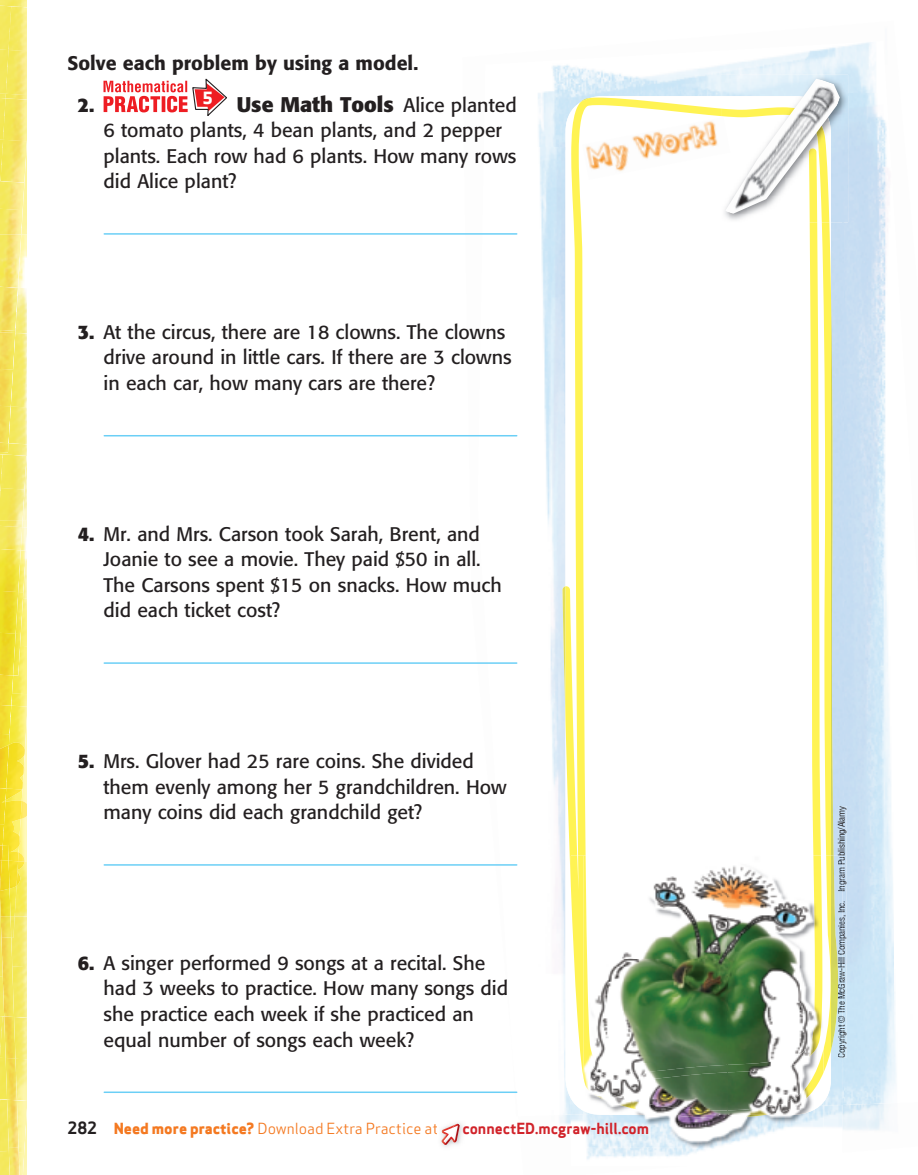
<style>
.page{position:relative;width:918px;height:1175px;background:#fff}
.page>*{position:absolute;margin:0;border:0;box-sizing:border-box;transform-origin:0 0}
.t1{font:700 21px "Formata OTF";color:#231f20}
.t2{font:19.5px/25.5px "Formata OTF";color:#231f20}
.t3{font:19.5px/42px "Formata OTF Md";color:#231f20}
.t4{font:15px "Apex Sans";color:#f47921}
.t5{font:700 15px "Apex Sans";letter-spacing:-.005em;color:#d1232a}
.t6{font:condensed 9px "Helvetica LT Std";letter-spacing:-.02em;color:#121820}
.t7{font:condensed 9px "Helvetica LT Std";color:#231f20}
.t8{font:condensed 9px "Helvetica LT Std";color:#081500}
.s1{font-family:"Formata OTF";font-weight:700}
.s2{font-weight:400;font-size:19.5px}
.s3{font-weight:700}
.s4{font-weight:700;font-size:16.5px;color:#231f20}
.s5{font-weight:800}
.s6{color:#101820}
.s7{color:#12181f}
.s8{color:#12161f}
.s9{color:#12161e}
.s10{color:#10151e}
.s11{color:#11161e}
.s12{color:#231f20}
</style>
<div class="page">
<img style="left:24px;top:1153px;width:3px;height:21px">
<img style="left:22px;top:789px;width:5px;height:12px">
<img style="left:23px;top:558px;width:4px;height:40px">
<img style="left:21px;top:598px;width:6px;height:47px">
<img style="left:13px;top:645px;width:14px;height:60px">
<img style="left:10px;top:705px;width:17px;height:84px">
<img style="left:22px;top:527px;width:5px;height:23px">
<img style="left:22px;top:550px;width:4px;height:42px">
<img style="left:18px;top:592px;width:5px;height:42px">
<img style="left:13px;top:633px;width:8px;height:43px">
<img style="left:13px;top:333px;width:14px;height:73px">
<img style="left:11px;top:406px;width:16px;height:37px">
<img style="left:2px;top:443px;width:25px;height:11px">
<img style="left:25px;top:489px;width:2px;height:31px">
<img style="left:23px;top:520px;width:4px;height:7px">
<img style="left:0;top:675px;width:13px;height:30px">
<img style="left:0;top:703px;width:11px;height:31px">
<img style="left:0;top:732px;width:10px;height:13px">
<img style="left:0;top:527px;width:22px;height:65px">
<img style="left:0;top:590px;width:18px;height:44px">
<img style="left:0;top:632px;width:16px;height:43px">
<img style="left:3px;top:454px;width:24px;height:35px">
<img style="left:0;top:453px;width:3px;height:35px">
<img style="left:1px;top:488px;width:24px;height:32px">
<img style="left:0;top:486px;width:1px;height:34px">
<img style="left:0;top:520px;width:23px;height:7px">
<img style="left:22px;top:801px;width:5px;height:60px">
<img style="left:4px;top:800px;width:18px;height:61px">
<img style="left:6px;top:789px;width:16px;height:11px">
<img style="left:6px;top:742px;width:19px;height:47px">
<img style="left:0;top:788px;width:6px;height:36px">
<img style="left:0;top:822px;width:4px;height:23px">
<img style="left:0;top:745px;width:9px;height:43px">
<img style="left:1px;top:1059px;width:26px;height:94px">
<img style="left:0;top:1099px;width:1px;height:52px">
<img style="left:0;top:1151px;width:24px;height:23px">
<img style="left:0;top:937px;width:1px;height:37px">
<img style="left:0;top:974px;width:1px;height:40px">
<svg style="left:0;top:916px;width:1px;height:21px"></svg>
<img style="left:15px;top:916px;width:12px;height:100px">
<img style="left:17px;top:861px;width:10px;height:55px">
<img style="left:1px;top:916px;width:14px;height:100px">
<img style="left:11px;top:888px;width:6px;height:28px">
<img style="left:18px;top:861px;width:7px;height:24px">
<img style="left:10px;top:860px;width:8px;height:28px">
<img style="left:1px;top:1016px;width:26px;height:43px">
<img style="left:0;top:1014px;width:3px;height:43px">
<img style="left:0;top:1055px;width:1px;height:44px">
<img style="left:0;top:845px;width:10px;height:43px">
<img style="left:7px;top:1099px;width:13px;height:75px">
<img style="left:0;top:888px;width:11px;height:28px">
<img style="left:0;top:860px;width:2px;height:31px">
<img style="left:4px;top:1016px;width:13px;height:84px">
<img style="left:21px;top:234px;width:6px;height:54px">
<img style="left:18px;top:288px;width:9px;height:45px">
<img style="left:1px;top:0;width:26px;height:6px">
<img style="left:0;top:333px;width:15px;height:37px">
<img style="left:0;top:368px;width:13px;height:38px">
<img style="left:0;top:405px;width:11px;height:38px">
<svg style="left:0;top:441px;width:9px;height:11px"></svg>
<img style="left:23px;top:183px;width:4px;height:51px">
<img style="left:0;top:331px;width:18px;height:2px">
<img style="left:0;top:181px;width:24px;height:29px">
<img style="left:0;top:207px;width:23px;height:28px">
<img style="left:0;top:234px;width:21px;height:54px">
<img style="left:0;top:286px;width:18px;height:45px">
<img style="left:11px;top:6px;width:16px;height:44px">
<img style="left:0;top:5px;width:11px;height:45px">
<img style="left:6px;top:50px;width:21px;height:48px">
<img style="left:0;top:48px;width:9px;height:46px">
<svg style="left:0;top:92px;width:6px;height:5px"></svg>
<img style="left:6px;top:98px;width:21px;height:42px">
<img style="left:0;top:97px;width:6px;height:43px">
<img style="left:1px;top:140px;width:26px;height:43px">
<img style="left:0;top:138px;width:3px;height:43px">
<img style="left:560px;top:1116px;width:11px;height:9px">
<img style="left:538px;top:63px;width:200px;height:85px">
<img style="left:738px;top:42px;width:138px;height:52px">
<img style="left:842px;top:94px;width:52px;height:1022px">
<img style="left:478px;top:148px;width:93px;height:968px">
<div style="left:834px;top:222px;width:10px;height:633px;background:#c5dcf2"></div>
<img style="left:842px;top:1057px;width:2px;height:48px">
<img style="left:838px;top:806px;width:9px;height:251px">
<img style="left:562px;top:98px;width:272px;height:757px">
<svg style="left:565px;top:98px;width:266px;height:788px"></svg>
<img style="left:582px;top:117px;width:139px;height:63px">
<img style="left:721px;top:75px;width:127px;height:147px">
<img style="left:721px;top:107px;width:108px;height:115px">
<img style="left:721px;top:117px;width:4px;height:37px">
<img style="left:725px;top:79px;width:116px;height:136px">
<img style="left:571px;top:1106px;width:271px;height:53px">
<img style="left:823px;top:1050px;width:19px;height:56px">
<img style="left:571px;top:1111px;width:13px;height:3px">
<img style="left:838px;top:855px;width:4px;height:202px">
<img style="left:571px;top:1078px;width:13px;height:33px">
<img style="left:823px;top:1073px;width:8px;height:29px">
<img style="left:831px;top:855px;width:7px;height:195px">
<img style="left:571px;top:855px;width:13px;height:223px">
<img style="left:823px;top:855px;width:8px;height:218px">
<img style="left:584px;top:1114px;width:239px;height:33px">
<img style="left:632px;top:855px;width:144px;height:208px">
<img style="left:670px;top:1114px;width:96px;height:4px">
<img style="left:584px;top:855px;width:48px;height:259px">
<img style="left:776px;top:855px;width:47px;height:259px">
<img style="left:727px;top:1060px;width:49px;height:54px">
<img style="left:631px;top:1063px;width:97px;height:51px">
<svg style="left:104px;top:78px;width:123px;height:38px"></svg>
<hr style="left:104px;top:233px;width:413px;height:2px;background:#6bcff6">
<hr style="left:104px;top:435px;width:413px;height:1px;background:#6bcff6">
<hr style="left:104px;top:662px;width:413px;height:2px;background:#6bcff6">
<hr style="left:104px;top:864px;width:413px;height:1px;background:#6bcff6">
<hr style="left:104px;top:1091px;width:413px;height:2px;background:#6bcff6">
<img style="left:441px;top:1123px;width:22px;height:24px">
<img style="left:442px;top:1123px;width:18px;height:21px">
<svg style="left:441px;top:1123px;width:11px;height:17px"></svg>
<p class="t3" style="left:78px;top:43px;width:342px;text-indent:-10px">Solve each problem by using a model.<br><span class="s1">2.</span></p>
<p class="t1" style="left:203px;top:95px;width:315px"><sup>5</sup> Use Math Tools <span class="s2">Alice planted</span></p>
<p class="t2" style="left:103px;top:119px;width:414px">6 tomato plants, 4 bean plants, and 2 pepper plants. Each row had 6 plants. How many rows did Alice plant?</p>
<p class="t2" style="left:104px;top:320px;width:410px;text-indent:-26px"><span class="s3">3.</span> At the circus, there are 18 clowns. The clowns drive around in little cars. If there are 3 clowns in each car, how many cars are there?</p>
<p class="t2" style="left:104px;top:522px;width:400px;text-indent:-26px"><span class="s3">4.</span> Mr. and Mrs. Carson took Sarah, Brent, and Joanie to see a movie. They paid $50 in all.<br>The Carsons spent $15 on snacks. How much did each ticket cost?</p>
<p class="t2" style="left:104px;top:749px;width:405px;text-indent:-26px"><span class="s3">5.</span> Mrs. Glover had 25 rare coins. She divided them evenly among her 5 grandchildren. How many coins did each grandchild get?</p>
<p class="t2" style="left:104px;top:951px;width:406px;text-indent:-26px"><span class="s3">6.</span> A singer performed 9 songs at a recital. She had 3 weeks to practice. How many songs did she practice each week if she practiced an equal number of songs each week?</p>
<p class="t4" style="left:68px;top:1123px;width:373px"><span class="s4">282-</span><span class="s5">Need more practice?</span> Download Extra Practice at</p>
<p class="t5" style="left:462px;top:1122px;width:188px">connectED.mcgraw-hill.com</p>
<p class="t6" style="left:838px;top:1058px;width:253px;rotate:-90deg">Copyright © The <span class="s6">Mc r</span><span class="s7">aw-H</span><span class="s8">ill</span> <span class="s9">Companies Inc</span> <span class="s10">Ingr</span><span class="s11">am P</span><span class="s10">ub</span><span class="s12">lishing/Alamy</span></p>
<p class="t7" style="left:838px;top:902px;width:4px;rotate:-90deg">.</p>
<p class="t7" style="left:838px;top:917px;width:4px;rotate:-90deg">,</p>
<p class="t8" style="left:838px;top:988px;width:7px;rotate:-90deg">G</p>
</div>
